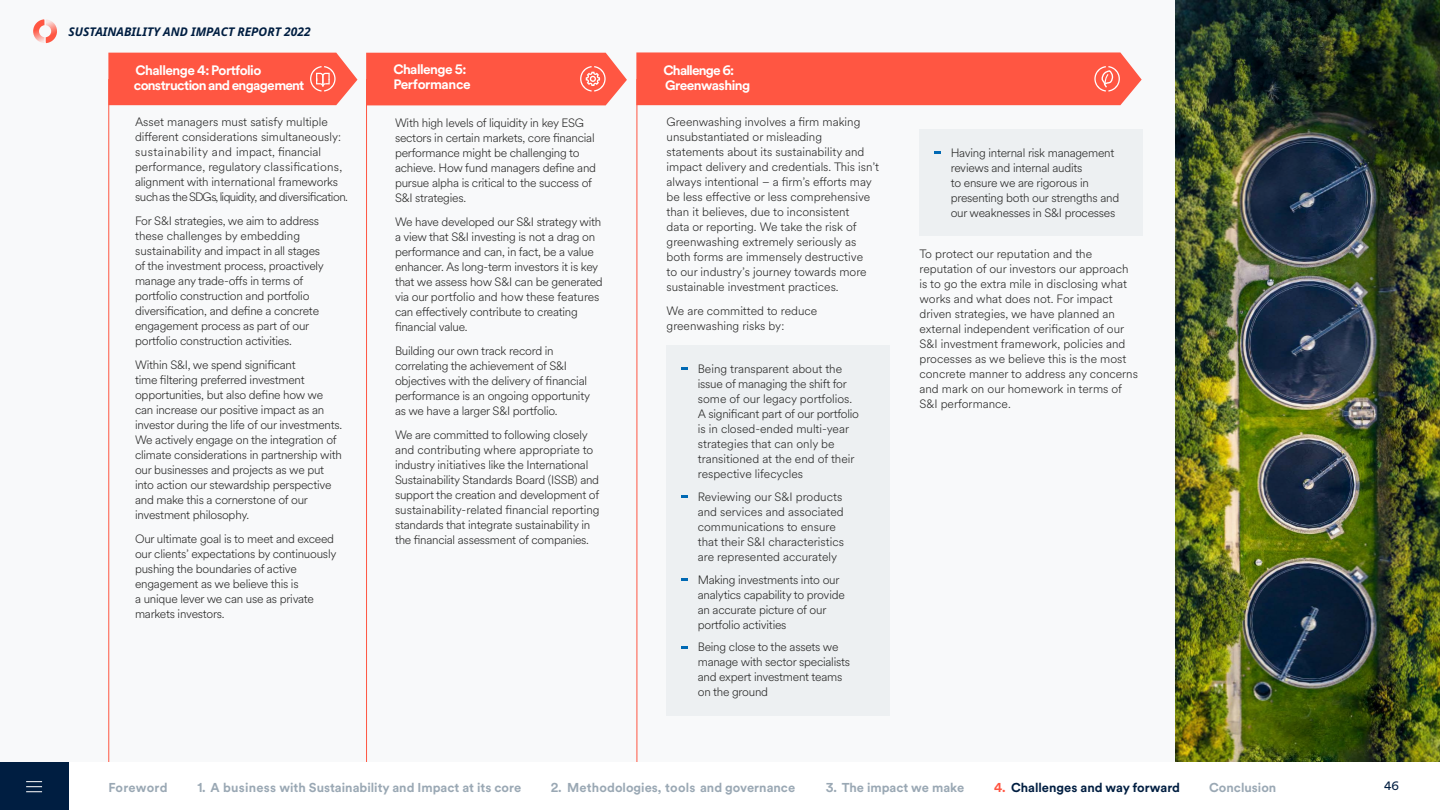
<style>
.page{position:relative;width:1440px;height:810px;background:#f8f9fa}
.page>*{position:absolute;margin:0;border:0;box-sizing:border-box;transform-origin:0 0}
.t1{font:700 13.5px/15px "Schroders Circular";letter-spacing:-.04em;color:#fff}
.t2{font:700 12.75px "Schroders Circular";color:#9aa8b4}
.t3{font:700 12.75px "Schroders Circular";color:#001e41}
.t4{font:300 12px/15px "Schroders Circular";letter-spacing:-.02em;color:#2b2b2a}
.t5{font:300 12px/15px "Schroders Circular";color:#2b2b2a}
.t6{font:italic 700 12px "Noto Sans";color:#001e41}
.t7{font:12px "Schroders Circular";color:#001e41}
.s1{color:#ff5642}
</style>
<div class="page">
<div style="left:667px;top:345px;width:223px;height:371px;background:#edf0f2"></div>
<svg style="left:682px;top:367px;width:6px;height:3px"></svg>
<svg style="left:682px;top:495px;width:6px;height:3px"></svg>
<svg style="left:682px;top:578px;width:6px;height:3px"></svg>
<svg style="left:682px;top:646px;width:6px;height:2px"></svg>
<div style="left:920px;top:129px;width:223px;height:107px;background:#edf0f2"></div>
<svg style="left:934px;top:151px;width:7px;height:3px"></svg>
<hr style="left:108px;top:79px;width:1px;height:730px;background:#ff5642">
<hr style="left:366px;top:79px;width:1px;height:730px;background:#ff5642">
<hr style="left:637px;top:79px;width:1px;height:730px;background:#ff5642">
<div style="left:636px;top:52px;width:506px;height:53px;background:#ff5642"></div>
<div style="left:366px;top:53px;width:261px;height:52px;background:#ff5642"></div>
<svg style="left:108px;top:53px;width:250px;height:52px;background:#fe5f4c"></svg>
<img style="left:1176px;top:0;width:264px;height:762px">
<div style="left:68px;top:763px;width:1372px;height:47px;background:#fff"></div>
<svg style="left:33px;top:19px;width:24px;height:24px"></svg>
<div style="left:0;top:763px;width:68px;height:47px;background:#001e41"></div>
<svg style="left:26px;top:781px;width:16px;height:11px"></svg>
<p class="t6" style="left:68px;top:23px;width:244px">SUSTAINABILITY AND IMPACT REPORT 2022</p>
<p class="t1" style="left:134px;top:62px;width:172px">Challenge 4: Portfolio construction and engagement</p>
<p class="t1" style="left:393px;top:61px;width:79px">Challenge 5:<br>Performance</p>
<p class="t1" style="left:664px;top:62px;width:88px">Challenge 6:<br>Greenwashing</p>
<p class="t5" style="left:135px;top:114px;width:214px">Asset managers must satisfy multiple different considerations simultaneously: sustainability and impact, financial performance, regulatory classifications, alignment with international frameworks such as the SDGs, liquidity, and diversification.</p>
<p class="t4" style="left:135px;top:213px;width:190px">For S&amp;I strategies, we aim to address these challenges by embedding sustainability and impact in all stages of the investment process, proactively manage any trade-offs in terms of portfolio construction and portfolio diversification, and define a concrete engagement process as part of our portfolio construction activities.</p>
<p class="t4" style="left:135px;top:357px;width:209px">Within S&amp;I, we spend significant<br>time filtering preferred investment opportunities, but also define how we can increase our positive impact as an investor during the life of our investments.<br>We actively engage on the integration of climate considerations in partnership with our businesses and projects as we put into action our stewardship perspective and make this a cornerstone of our investment philosophy.</p>
<p class="t4" style="left:135px;top:531px;width:203px">Our ultimate goal is to meet and exceed our clients’ expectations by continuously pushing the boundaries of active engagement as we believe this is<br>a unique lever we can use as private markets investors.</p>
<p class="t4" style="left:395px;top:115px;width:203px">With high levels of liquidity in key ESG sectors in certain markets, core financial performance might be challenging to achieve. How fund managers define and pursue alpha is critical to the success of S&amp;I strategies.</p>
<p class="t4" style="left:395px;top:214px;width:209px">We have developed our S&amp;I strategy with a view that S&amp;I investing is not a drag on performance and can, in fact, be a value enhancer. As long-term investors it is key that we assess how S&amp;I can be generated via our portfolio and how these features can effectively contribute to creating financial value.</p>
<p class="t4" style="left:395px;top:343px;width:197px">Building our own track record in correlating the achievement of S&amp;I objectives with the delivery of financial performance is an ongoing opportunity as we have a larger S&amp;I portfolio.</p>
<p class="t4" style="left:395px;top:427px;width:206px">We are committed to following closely and contributing where appropriate to industry initiatives like the International Sustainability Standards Board (ISSB) and support the creation and development of sustainability-related financial reporting standards that integrate sustainability in the financial assessment of companies.</p>
<p class="t5" style="left:667px;top:114px;width:214px">Greenwashing involves a firm making unsubstantiated or misleading statements about its sustainability and impact delivery and credentials. This isn’t always intentional – a firm’s efforts may be less effective or less comprehensive than it believes, due to inconsistent<br>data or reporting. We take the risk of greenwashing extremely seriously as both forms are immensely destructive<br>to our industry’s journey towards more sustainable investment practices.</p>
<p class="t5" style="left:667px;top:303px;width:152px">We are committed to reduce greenwashing risks by:</p>
<p class="t5" style="left:698px;top:361px;width:163px">Being transparent about the issue of managing the shift for some of our legacy portfolios.<br>A significant part of our portfolio is in closed-ended multi-year strategies that can only be transitioned at the end of their respective lifecycles</p>
<p class="t5" style="left:698px;top:488px;width:148px">Reviewing our S&amp;I products and services and associated communications to ensure that their S&amp;I characteristics are represented accurately</p>
<p class="t4" style="left:698px;top:571px;width:148px">Making investments into our analytics capability to provide an accurate picture of our portfolio activities</p>
<p class="t4" style="left:698px;top:639px;width:154px">Being close to the assets we manage with sector specialists and expert investment teams on the ground</p>
<p class="t4" style="left:951px;top:145px;width:170px">Having internal risk management reviews and internal audits<br>to ensure we are rigorous in presenting both our strengths and our weaknesses in S&amp;I processes</p>
<p class="t5" style="left:919px;top:246px;width:220px">To protect our reputation and the reputation of our investors our approach is to go the extra mile in disclosing what works and what does not. For impact driven strategies, we have planned an external independent verification of our S&amp;I investment framework, policies and processes as we believe this is the most concrete manner to address any concerns and mark on our homework in terms of S&amp;I performance.</p>
<p class="t2" style="left:108px;top:779px;width:61px">Foreword</p>
<p class="t2" style="left:197px;top:779px;width:325px">1. A business with Sustainability and Impact at its core</p>
<p class="t2" style="left:551px;top:779px;width:246px">2. Methodologies, tools and governance</p>
<p class="t2" style="left:826px;top:779px;width:140px">3. The impact we make</p>
<p class="t3" style="left:994px;top:779px;width:187px"><span class="s1">4.</span> Challenges and way forward</p>
<p class="t2" style="left:1209px;top:779px;width:69px">Conclusion</p>
<p class="t7" style="left:1384px;top:778px;width:16px">46</p>
</div>
